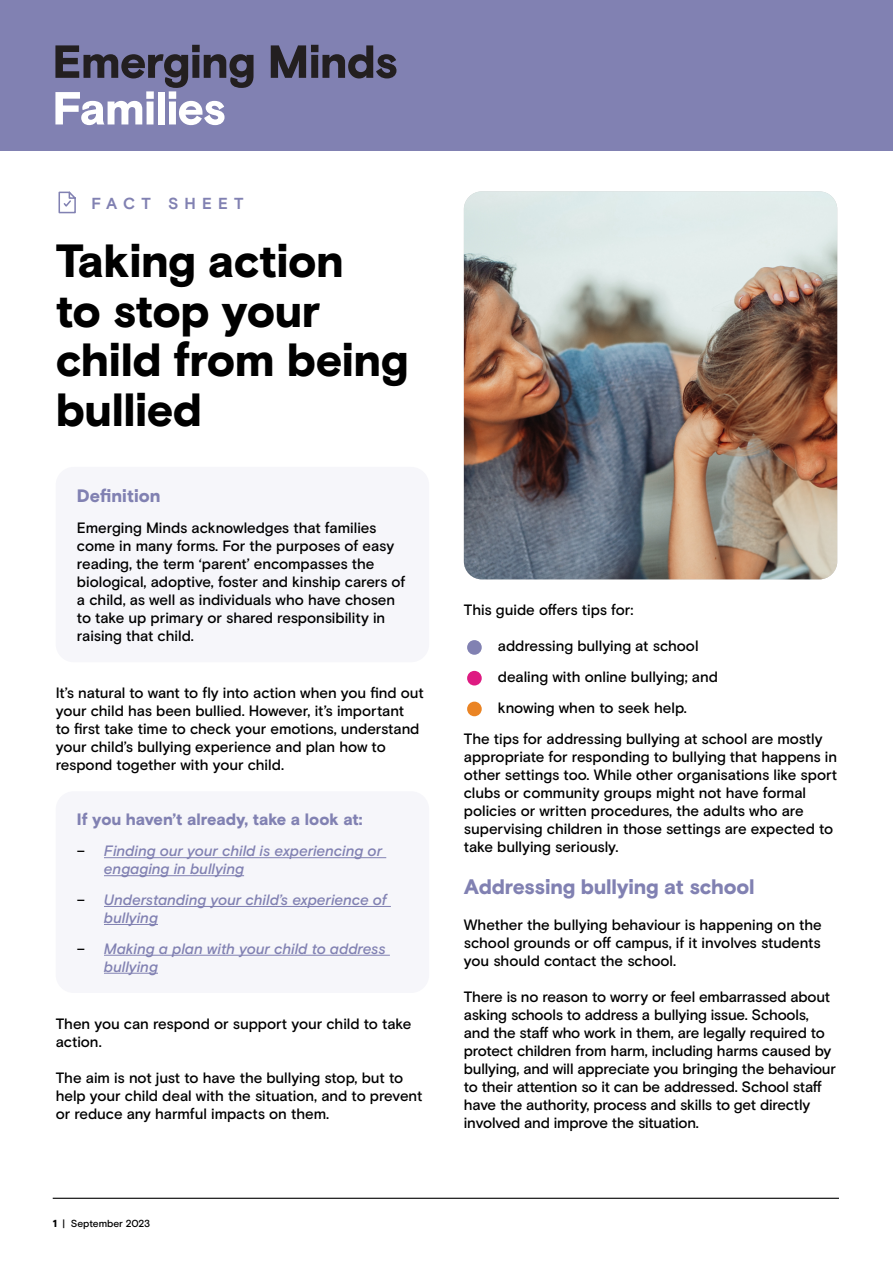
<style>
.page{position:relative;width:893px;height:1263px;background:#fff}
.page>*{position:absolute;margin:0;border:0;box-sizing:border-box;transform-origin:0 0}
.t1{font:900 46.5px/49.5px "Basis Grotesque Pro";letter-spacing:-.015em;color:#000}
.t2{font:900 21px "Basis Grotesque Pro";letter-spacing:-.01em;color:#8181b2}
.t3{font:900 18px "Basis Grotesque Pro";color:#8181b2}
.t4{font:900 16.5px "Basis Grotesque Pro";letter-spacing:-.01em;color:#8181b2}
.t5{font:700 15.9px "Basis Grotesque Pro";letter-spacing:.385em;color:#8181b2}
.t6{font:500 15px/18px "Basis Grotesque Pro";letter-spacing:-.01em;color:#000}
.t7{font:italic 500 15px/18px "Basis Grotesque Pro";color:#8181b2}
.t8{font:500 10.2px "Basis Grotesque Pro";letter-spacing:-.01em;color:#000}
.s1{font-style:normal;color:#000}
.s2{font-weight:900}
.s3{font-size:69px;color:#8181b2}
.s4{font-size:69px;color:#de1b82}
.s5{font-size:69px;color:#ea8424}
</style>
<div class="page">
<div style="left:0;top:0;width:893px;height:151px;background:#8181b2"></div>
<hr style="left:53px;top:1198px;width:786px;height:1px;background:#000">
<svg style="left:271px;top:45px;width:125px;height:33px"></svg>
<svg style="left:55px;top:45px;width:199px;height:80px"></svg>
<svg style="left:58px;top:191px;width:18px;height:23px"></svg>
<div style="left:56px;top:467px;width:373px;height:195px;background:#f6f6fa;border-radius:18px"></div>
<div style="left:56px;top:791px;width:373px;height:202px;background:#f6f6fa;border-radius:18px"></div>
<hr style="left:104px;top:857px;width:282px;height:1px;background:#8181b2">
<hr style="left:104px;top:875px;width:140px;height:1px;background:#8181b2">
<hr style="left:104px;top:906px;width:287px;height:1px;background:#8181b2">
<hr style="left:104px;top:924px;width:54px;height:1px;background:#8181b2">
<hr style="left:104px;top:955px;width:286px;height:1px;background:#8181b2">
<hr style="left:104px;top:973px;width:54px;height:1px;background:#8181b2">
<img style="left:464px;top:191px;width:373px;height:388px">
<p class="t5" style="left:92px;top:194px;width:154px">FACT SHEET</p>
<h1 class="t1" style="left:56px;top:239px;width:354px">Taking action<br>to stop your child from being bullied</h1>
<p class="t3" style="left:77px;top:485px;width:85px">Definition</p>
<p class="t6" style="left:77px;top:519px;width:330px">Emerging Minds acknowledges that families come in many forms. For the purposes of easy reading, the term ‘parent’ encompasses the biological, adoptive, foster and kinship carers of a child, as well as individuals who have chosen to take up primary or shared responsibility in raising that child.</p>
<p class="t6" style="left:56px;top:684px;width:370px">It’s natural to want to fly into action when you find out your child has been bullied. However, it’s important<br>to first take time to check your emotions, understand your child’s bullying experience and plan how to respond together with your child.</p>
<p class="t4" style="left:77px;top:810px;width:287px">If you haven’t already, take a look at:</p>
<p class="t7" style="left:104px;top:842px;width:280px;text-indent:-27px"><span class="s1">–</span> Finding our your child is experiencing or engaging in bullying</p>
<p class="t7" style="left:104px;top:891px;width:284px;text-indent:-27px"><span class="s1">–</span> Understanding your child’s experience of bullying</p>
<p class="t7" style="left:104px;top:940px;width:283px;text-indent:-27px"><span class="s1">–</span> Making a plan with your child to address bullying</p>
<p class="t6" style="left:56px;top:1015px;width:357px">Then you can respond or support your child to take action.</p>
<p class="t6" style="left:56px;top:1069px;width:368px">The aim is not just to have the bullying stop, but to help your child deal with the situation, and to prevent or reduce any harmful impacts on them.</p>
<p class="t8" style="left:53px;top:1217px;width:99px"><span class="s2">1</span> | September 2023</p>
<p class="t6" style="left:464px;top:602px;width:171px">This guide offers tips for:</p>
<p class="t6" style="left:464px;top:638px;width:236px"><span class="s3">•</span> addressing bullying at school</p>
<p class="t6" style="left:464px;top:668px;width:256px"><span class="s4">•</span> dealing with online bullying; and</p>
<p class="t6" style="left:464px;top:693px;width:360px;line-height:30.8px"><span class="s5">•</span> knowing when to seek help.<br>The tips for addressing bullying at school are mostly</p>
<p class="t6" style="left:464px;top:748px;width:375px">appropriate for responding to bullying that happens in other settings too. While other organisations like sport clubs or community groups might not have formal policies or written procedures, the adults who are supervising children in those settings are expected to take bullying seriously.</p>
<h2 class="t2" style="left:464px;top:874px;width:292px">Addressing bullying at school</h2>
<p class="t6" style="left:464px;top:916px;width:360px;text-align:justify">Whether the bullying behaviour is happening on the school grounds or off campus, if it involves students you should contact the school.</p>
<p class="t6" style="left:464px;top:988px;width:374px">There is no reason to worry or feel embarrassed about asking schools to address a bullying issue. Schools, and the staff who work in them, are legally required to protect children from harm, including harms caused by bullying, and will appreciate you bringing the behaviour to their attention so it can be addressed. School staff have the authority, process and skills to get directly involved and improve the situation.</p>
</div>
